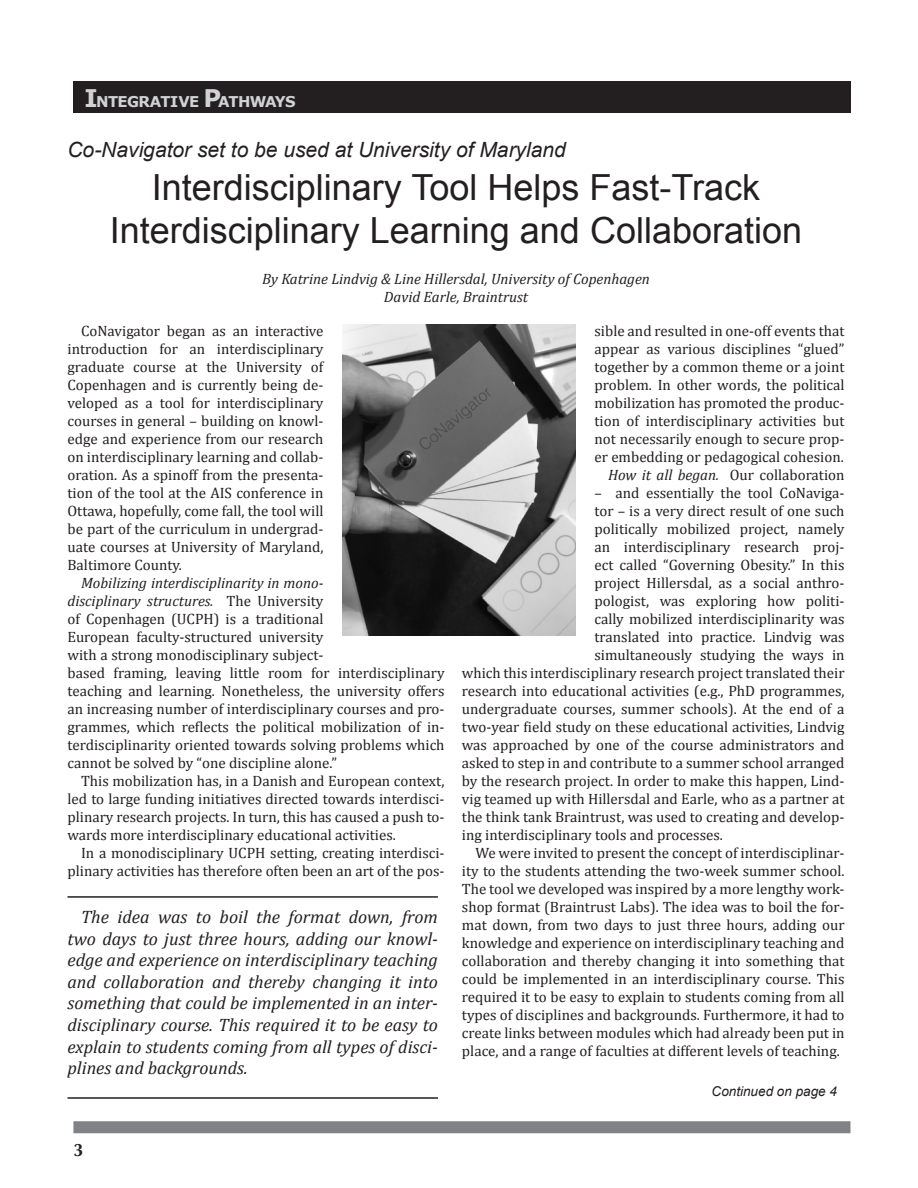
<style>
.page{position:relative;width:918px;height:1188px;background:#fff}
.page>*{position:absolute;margin:0;border:0;box-sizing:border-box;transform-origin:0 0}
.t1{font:36px "Arial";color:#231f20}
.t2{font:italic 21px "Arial";color:#231f20}
.t3{font:italic 18px/21.6px "Cambria";color:#231f20;text-align:justify}
.t4{font:700 18px "Optima";color:#231f20}
.t5{font:15px/18px "Cambria";color:#231f20;text-align:justify}
.t6{font:italic 15px "Cambria";color:#231f20}
.t7{font:700 14.85px "Verdana";letter-spacing:-.045em;color:#d1d2d4}
.t8{font:italic 13.5px "Arial";color:#231f20}
.s1{font-size:24.3px}
.s2{font-style:italic}
</style>
<div class="page">
<div style="left:73px;top:1121px;width:777px;height:12px;background:#808285"></div>
<div style="left:73px;top:81px;width:777px;height:32px;background:#231f20"></div>
<hr style="left:68px;top:896px;width:370px;height:2px;background:#231f20">
<hr style="left:68px;top:1097px;width:370px;height:2px;background:#231f20">
<img style="left:342px;top:325px;width:234px;height:311px">
<p class="t7" style="left:85px;top:92px;width:212px"><span class="s1">I</span>NTEGRATIVE <span class="s1">P</span>ATHWAYS</p>
<p class="t2" style="left:68px;top:138px;width:500px">Co-Navigator set to be used at University of Maryland</p>
<p class="t1" style="left:152px;top:167px;width:610px">Interdisciplinary Tool Helps Fast-Track</p>
<p class="t1" style="left:110px;top:210px;width:694px">Interdisciplinary Learning and Collaboration</p>
<p class="t6" style="left:262px;top:268px;width:389px">By Katrine Lindvig &amp; Line Hillersdal, University of Copenhagen</p>
<p class="t6" style="left:384px;top:286px;width:146px">David Earle, Braintrust</p>
<p class="t5" style="left:68px;top:321px;width:258px;text-indent:14px">CoNavigator began as an interactive introduction for an interdisciplinary graduate course at the University of Copenhagen and is currently being de&shy;veloped as a tool for interdisciplinary courses in general – building on knowl&shy;edge and experience from our research on interdisciplinary learning and collab&shy;oration. As a spinoff from the presenta&shy;tion of the tool at the AIS conference in Ottawa, hopefully, come fall, the tool will be part of the curriculum in undergrad&shy;uate courses at University of Maryland, Baltimore County.</p>
<p class="t5" style="left:68px;top:573px;width:379px;text-align:left;text-indent:14px"><span class="s2">Mobilizing interdisciplinarity in mono-<br>disciplinary structures.</span> The University<br>of Copenhagen (UCPH) is a traditional<br>European faculty-structured university<br>with a strong monodisciplinary subject-<br>based framing, leaving little room for interdisciplinary teaching and learning. Nonetheless, the university offers an increasing number of interdisciplinary courses and pro&shy;grammes, which reflects the political mobilization of in&shy;terdisciplinarity oriented towards solving problems which cannot be solved by “one discipline alone.”</p>
<p class="t5" style="left:68px;top:771px;width:379px;text-indent:14px">This mobilization has, in a Danish and European context, led to large funding initiatives directed towards interdisci&shy;plinary research projects. In turn, this has caused a push to&shy;wards more interdisciplinary educational activities.</p>
<p class="t5" style="left:68px;top:843px;width:379px;text-align:right">In a monodisciplinary UCPH setting, creating interdisci&shy;plinary activities has therefore often been an art of the pos-</p>
<p class="t3" style="left:68px;top:905px;width:372px;text-indent:14px">The idea was to boil the format down, from two days to just three hours, adding our knowl&shy;edge and experience on interdisciplinary teaching and collaboration and thereby changing it into something that could be implemented in an inter&shy;disciplinary course. This required it to be easy to explain to students coming from all types of disci&shy;plines and backgrounds.</p>
<p class="t5" style="left:595px;top:321px;width:252px">sible and resulted in one-off events that appear as various disciplines “glued” together by a common theme or a joint problem. In other words, the political mobilization has promoted the produc&shy;tion of interdisciplinary activities but not necessarily enough to secure prop&shy;er embedding or pedagogical cohesion.</p>
<p class="t5" style="left:608px;top:465px;width:238px"><span class="s2">How it all began.</span> Our collaboration</p>
<p class="t5" style="left:595px;top:483px;width:252px">– and essentially the tool CoNaviga-</p>
<p class="t5" style="left:595px;top:501px;width:252px">tor – is a very direct result of one such</p>
<p class="t5" style="left:595px;top:519px;width:252px">politically mobilized project, namely</p>
<p class="t5" style="left:595px;top:537px;width:252px">an interdisciplinary research proj-</p>
<p class="t5" style="left:595px;top:555px;width:252px">ect called “Governing Obesity.” In this</p>
<p class="t5" style="left:595px;top:573px;width:252px">project Hillersdal, as a social anthro-</p>
<p class="t5" style="left:595px;top:591px;width:252px">pologist, was exploring how politi-</p>
<p class="t5" style="left:595px;top:609px;width:252px">cally mobilized interdisciplinarity was</p>
<p class="t5" style="left:595px;top:627px;width:252px">translated into practice. Lindvig was</p>
<p class="t5" style="left:595px;top:645px;width:252px">simultaneously studying the ways in</p>
<p class="t5" style="left:462px;top:663px;width:384px">which this interdisciplinary research project translated their</p>
<p class="t5" style="left:462px;top:681px;width:384px">research into educational activities (e.g., PhD programmes,</p>
<p class="t5" style="left:462px;top:699px;width:384px">undergraduate courses, summer schools). At the end of a</p>
<p class="t5" style="left:462px;top:717px;width:384px">two-year field study on these educational activities, Lindvig</p>
<p class="t5" style="left:462px;top:735px;width:384px">was approached by one of the course administrators and</p>
<p class="t5" style="left:462px;top:753px;width:384px">asked to step in and contribute to a summer school arranged</p>
<p class="t5" style="left:462px;top:771px;width:384px">by the research project. In order to make this happen, Lind-</p>
<p class="t5" style="left:462px;top:789px;width:384px">vig teamed up with Hillersdal and Earle, who as a partner at</p>
<p class="t5" style="left:462px;top:807px;width:384px">the think tank Braintrust, was used to creating and develop-</p>
<p class="t5" style="left:462px;top:825px;width:263px">ing interdisciplinary tools and processes.</p>
<p class="t5" style="left:462px;top:843px;width:384px;text-indent:14px">We were invited to present the concept of interdisciplinar&shy;ity to the students attending the two-week summer school.<br>The tool we developed was inspired by a more lengthy work&shy;shop format (Braintrust Labs). The idea was to boil the for&shy;mat down, from two days to just three hours, adding our knowledge and experience on interdisciplinary teaching and collaboration and thereby changing it into something that could be implemented in an interdisciplinary course. This required it to be easy to explain to students coming from all types of disciplines and backgrounds. Furthermore, it had to create links between modules which had already been put in place, and a range of faculties at different levels of teaching.</p>
<p class="t8" style="left:712px;top:1084px;width:127px">Continued on page 4</p>
<p class="t4" style="left:73px;top:1140px;width:12px">3</p>
</div>
